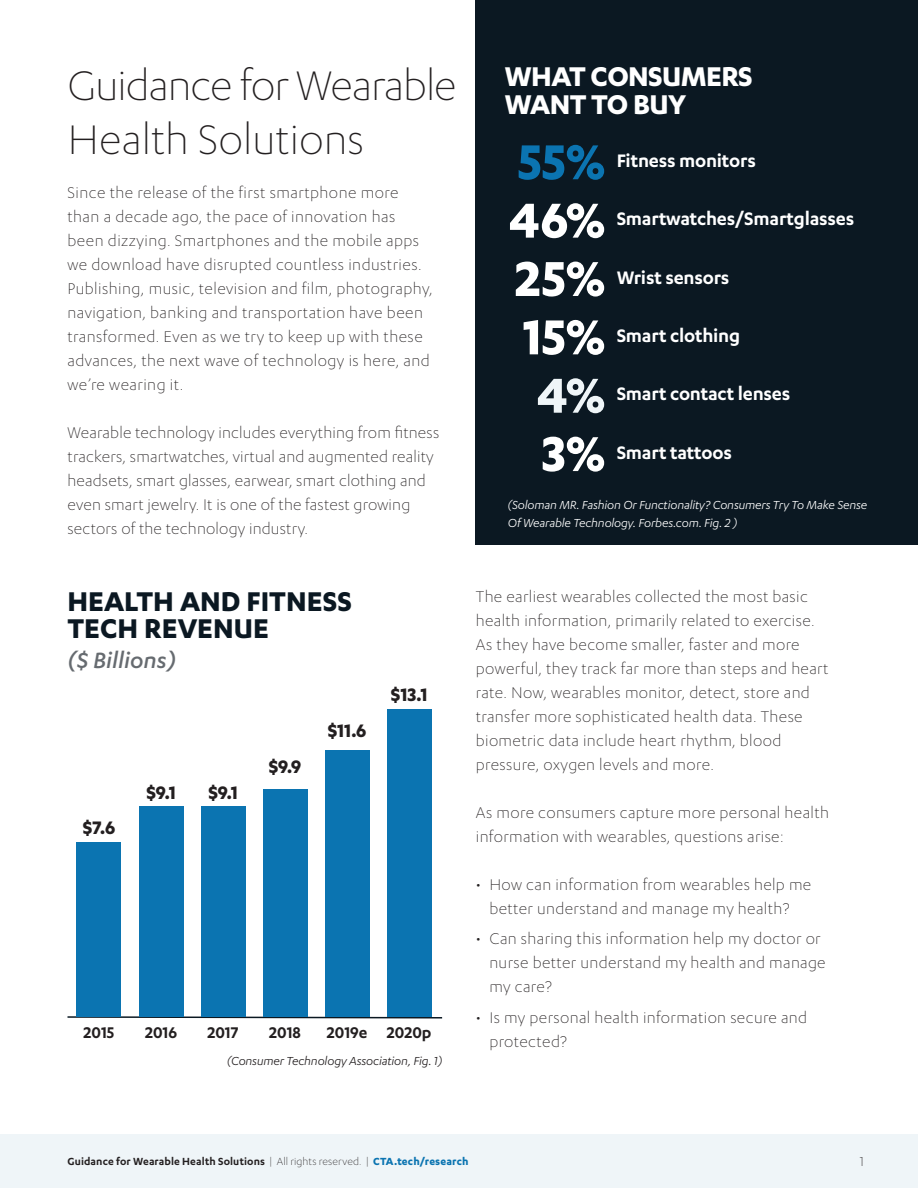
<style>
.page{position:relative;width:918px;height:1188px;background:#fff}
.page>*{position:absolute;margin:0;border:0;box-sizing:border-box;transform-origin:0 0}
.t1{font:700 57px "Karbon";color:#fff}
.t2{font:700 57px "Karbon";color:#0b74b1}
.t3{font:700 57px "Karbon";color:#eff5f8}
.t4{font:300 48px/54px "Karbon";letter-spacing:-.015em;color:#231f20}
.t5{font:700 31.5px/27px "Karbon";color:#0b1822}
.t6{font:700 31.5px/28.5px "Karbon";letter-spacing:-.02em;color:#fff}
.t7{font:italic 500 25.5px "Karbon";color:#666b70}
.t8{font:600 21px "Karbon";letter-spacing:-.01em;color:#fff}
.t9{font:700 21px "Karbon";color:#231f20}
.t10{font:300 18px/24px "Karbon";letter-spacing:.02em;color:#231f20}
.t11{font:600 18px "Karbon";color:#231f20}
.t12{font:300 15px "Karbon";color:#231f20}
.t13{font:italic 13.5px/18px "Karbon";letter-spacing:-.01em;color:#fff}
.t14{font:italic 13.5px "Karbon";letter-spacing:-.01em;color:#231f20}
.t15{font:600 12px "Karbon";letter-spacing:.01em;color:#231f20}
.s1{font-weight:300}
.s2{font-weight:700;color:#0b74b1}
</style>
<div class="page">
<div style="left:0;top:1134px;width:918px;height:54px;background:#eff5f8"></div>
<div style="left:476px;top:0;width:442px;height:544px;background:#0b1822"></div>
<svg style="left:67px;top:1016px;width:376px;height:3px"></svg>
<div style="left:77px;top:842px;width:44px;height:175px;background:#0b74b1"></div>
<div style="left:139px;top:807px;width:44px;height:210px;background:#0b74b1"></div>
<div style="left:201px;top:807px;width:44px;height:210px;background:#0b74b1"></div>
<div style="left:263px;top:789px;width:44px;height:228px;background:#0b74b1"></div>
<div style="left:325px;top:750px;width:44px;height:267px;background:#0b74b1"></div>
<div style="left:387px;top:710px;width:44px;height:307px;background:#0b74b1"></div>
<h2 class="t4" style="left:68px;top:57px;width:391px">Guidance for Wearable<br>Health Solutions</h2>
<p class="t10" style="left:68px;top:180px;width:367px">Since the release of the first smartphone more than a decade ago, the pace of innovation has been dizzying. Smartphones and the mobile apps we download have disrupted countless industries.<br>Publishing, music, television and film, photography, navigation, banking and transportation have been transformed. Even as we try to keep up with these advances, the next wave of technology is here, and we’re wearing it.</p>
<p class="t10" style="left:68px;top:420px;width:373px">Wearable technology includes everything from fitness trackers, smartwatches, virtual and augmented reality headsets, smart glasses, earwear, smart clothing and even smart jewelry. It is one of the fastest growing sectors of the technology industry.</p>
<h3 class="t5" style="left:68px;top:587px;width:286px">HEALTH AND FITNESS<br>TECH REVENUE</h3>
<h3 class="t7" style="left:68px;top:646px;width:110px">($ Billions)</h3>
<p class="t9" style="left:83px;top:816px;width:34px">$7.6</p>
<p class="t9" style="left:146px;top:780px;width:31px">$9.1</p>
<p class="t9" style="left:208px;top:780px;width:31px">$9.1</p>
<p class="t9" style="left:269px;top:755px;width:34px">$9.9</p>
<p class="t9" style="left:328px;top:718px;width:40px">$11.6</p>
<p class="t9" style="left:391px;top:683px;width:38px">$13.1</p>
<p class="t11" style="left:83px;top:1023px;width:32px">2015</p>
<p class="t11" style="left:145px;top:1023px;width:34px">2016</p>
<p class="t11" style="left:207px;top:1023px;width:33px">2017</p>
<p class="t11" style="left:269px;top:1023px;width:33px">2018</p>
<p class="t11" style="left:327px;top:1023px;width:42px">2019e</p>
<p class="t11" style="left:387px;top:1023px;width:46px">2020p</p>
<p class="t14" style="left:227px;top:1054px;width:217px">(Consumer Technology Association, Fig. 1)</p>
<h3 class="t6" style="left:504px;top:61px;width:250px">WHAT CONSUMERS<br>WANT TO BUY</h3>
<h1 class="t2" style="left:518px;top:129px;width:89px">55%</h1>
<h1 class="t1" style="left:509px;top:188px;width:98px">46%</h1>
<p class="t8" style="left:617px;top:207px;width:239px">Smartwatches/Smartglasses</p>
<h1 class="t1" style="left:515px;top:246px;width:92px">25%</h1>
<p class="t8" style="left:617px;top:266px;width:114px">Wrist sensors</p>
<p class="t8" style="left:617px;top:324px;width:125px">Smart clothing</p>
<p class="t8" style="left:617px;top:149px;width:141px">Fitness monitors</p>
<h1 class="t1" style="left:522px;top:305px;width:84px">15%</h1>
<h1 class="t3" style="left:537px;top:363px;width:70px">4%</h1>
<p class="t8" style="left:617px;top:382px;width:175px">Smart contact lenses</p>
<p class="t8" style="left:617px;top:441px;width:117px">Smart tattoos</p>
<h1 class="t1" style="left:542px;top:421px;width:65px">3%</h1>
<p class="t13" style="left:508px;top:496px;width:361px">(Soloman MR. Fashion Or Functionality? Consumers Try To Make Sense<br>Of Wearable Technology. Forbes.com. Fig. 2 )</p>
<p class="t10" style="left:476px;top:584px;width:354px">The earliest wearables collected the most basic health information, primarily related to exercise.<br>As they have become smaller, faster and more powerful, they track far more than steps and heart rate. Now, wearables monitor, detect, store and transfer more sophisticated health data. These biometric data include heart rhythm, blood pressure, oxygen levels and more.</p>
<p class="t10" style="left:476px;top:800px;width:355px">As more consumers capture more personal health information with wearables, questions arise:</p>
<p class="t10" style="left:476px;top:872px;width:337px;text-align:center">• How can information from wearables help me better understand and manage my health?</p>
<p class="t10" style="left:489px;top:926px;width:338px;text-indent:-14px">• Can sharing this information help my doctor or nurse better understand my health and manage my care?</p>
<p class="t10" style="left:489px;top:1005px;width:319px;text-indent:-14px">• Is my personal health information secure and protected?</p>
<p class="t15" style="left:68px;top:1155px;width:402px">Guidance for Wearable Health Solutions <span class="s1">| All rights reserved. |</span> <span class="s2">CTA.tech/research</span></p>
<p class="t12" style="left:860px;top:1153px;width:6px">1</p>
</div>
